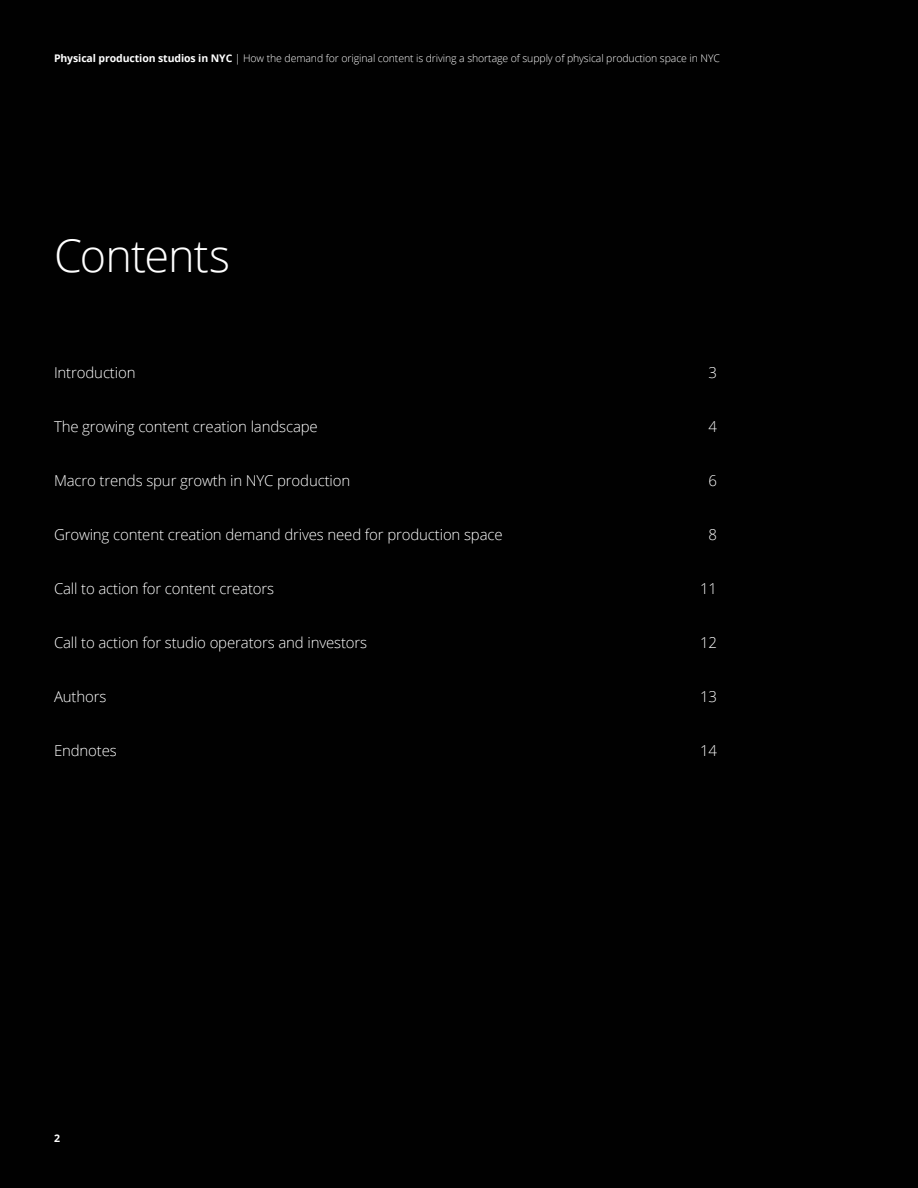
<style>
.page{position:relative;width:918px;height:1188px;background:#010101}
.page>*{position:absolute;margin:0;border:0;box-sizing:border-box;transform-origin:0 0}
.Story_heading_light{font:300 45px "Open Sans";letter-spacing:-.02em;color:#fff}
.Contents__14_18pt{font:300 15px "Open Sans";letter-spacing:-.01em;color:#fff}
.Brochure_title___Rig{font:300 10.5px "Open Sans";letter-spacing:-.01em;color:#fff}
.Brochure_title___Lef{font:700 10.5px "Open Sans";color:#fff}
.s1{font-weight:700}
</style>
<div class="page">
<p class="Brochure_title___Rig" style="left:54px;top:51px;width:667px"><span class="s1">Physical production studios in NYC</span> | How the demand for original content is driving a shortage of supply of physical production space in NYC</p>
<p class="Story_heading_light" style="left:54px;top:225px;width:178px">Contents</p>
<p class="Contents__14_18pt" style="left:54px;top:362px;width:83px">Introduction</p>
<p class="Contents__14_18pt" style="left:709px;top:362px;width:10px">3</p>
<p class="Contents__14_18pt" style="left:54px;top:416px;width:265px">The growing content creation landscape</p>
<p class="Contents__14_18pt" style="left:709px;top:416px;width:10px">4</p>
<p class="Contents__14_18pt" style="left:54px;top:470px;width:298px">Macro trends spur growth in NYC production</p>
<p class="Contents__14_18pt" style="left:709px;top:470px;width:10px">6</p>
<p class="Contents__14_18pt" style="left:54px;top:524px;width:450px">Growing content creation demand drives need for production space</p>
<p class="Contents__14_18pt" style="left:709px;top:524px;width:10px">8</p>
<p class="Contents__14_18pt" style="left:54px;top:578px;width:222px">Call to action for content creators</p>
<p class="Contents__14_18pt" style="left:700px;top:578px;width:18px">11</p>
<p class="Contents__14_18pt" style="left:54px;top:632px;width:315px">Call to action for studio operators and investors</p>
<p class="Contents__14_18pt" style="left:700px;top:632px;width:18px">12</p>
<p class="Contents__14_18pt" style="left:54px;top:686px;width:54px">Authors</p>
<p class="Contents__14_18pt" style="left:700px;top:686px;width:18px">13</p>
<p class="Contents__14_18pt" style="left:54px;top:740px;width:64px">Endnotes</p>
<p class="Contents__14_18pt" style="left:700px;top:740px;width:18px">14</p>
<p class="Brochure_title___Lef" style="left:54px;top:1131px;width:7px">2</p>
</div>
